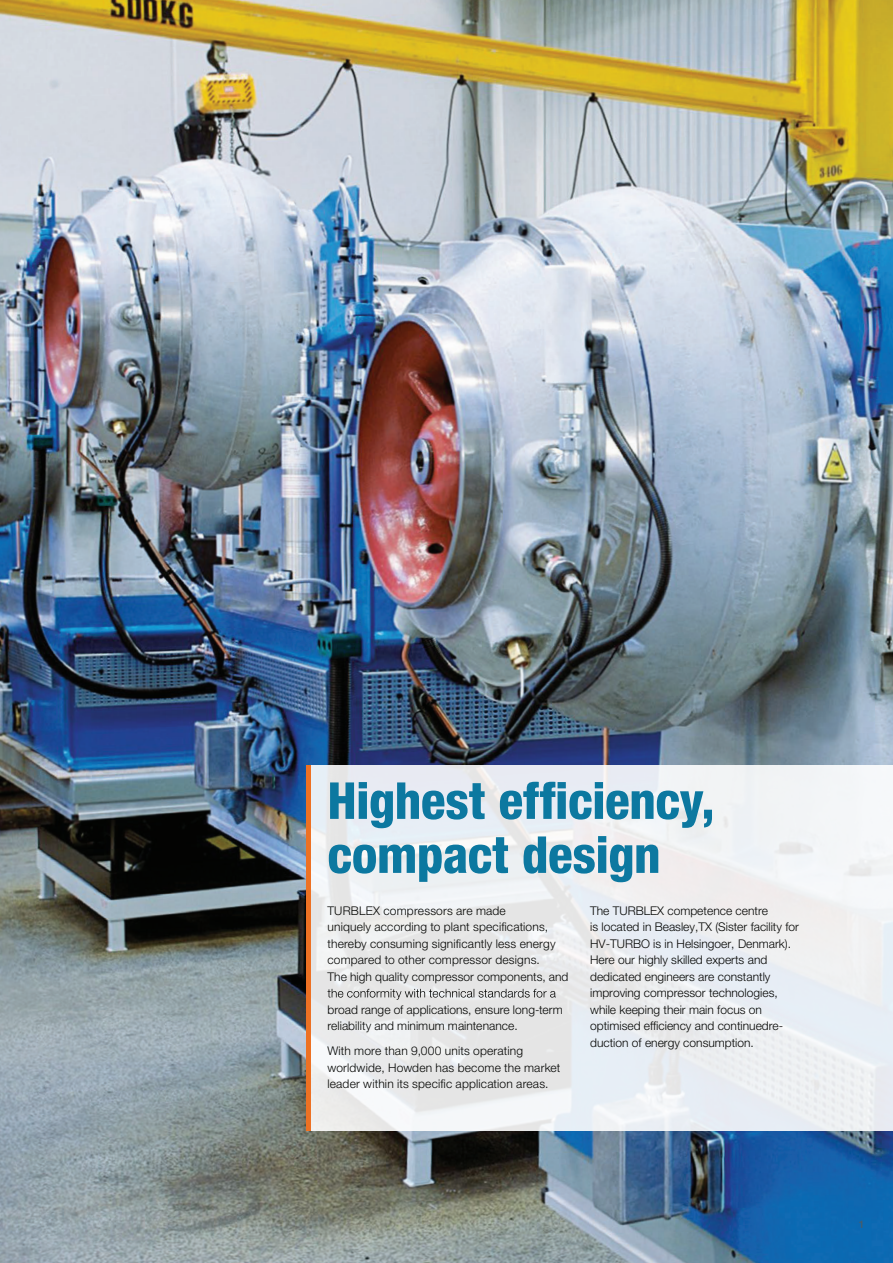
<style>
.page{position:relative;width:893px;height:1263px;background:#fff}
.page>*{position:absolute;margin:0;border:0;box-sizing:border-box;transform-origin:0 0}
.t1{font:800 condensed 51px/54px "Helvetica Neue LT Pro";letter-spacing:-.01em;color:#0c78a0}
.t2{font:300 12px/16.5px "Helvetica Neue LT Pro";color:#040503}
.t3{font:500 10.5px "Helvetica Neue LT Pro";color:#465c6d}
</style>
<div class="page">
<img style="left:0;top:0;width:893px;height:1263px">
<div style="left:306px;top:765px;width:587px;height:366px;background:linear-gradient(to bottom,#eeeff2,#eaecee)"></div>
<hr style="left:306px;top:765px;width:4px;height:366px;background:#ed7123">
<svg style="left:327px;top:989px;width:229px;height:11px;background:#bfc0c0"></svg>
<h1 class="t1" style="left:327px;top:773px;width:389px">Highest efficiency, compact design</h1>
<p class="t2" style="left:327px;top:902px;width:243px">TURBLEX compressors are made<br>uniquely according to plant specifications, thereby consuming significantly less energy compared to other compressor designs.<br>The high quality compressor components, and</p>
<p class="t2" style="left:327px;top:1001px;width:237px">broad range of applications, ensure long-term reliability and minimum maintenance.</p>
<p class="t2" style="left:327px;top:1043px;width:235px">With more than 9,000 units operating worldwide, Howden has become the market leader within its specific application areas.</p>
<p class="t2" style="left:590px;top:902px;width:210px">The TURBLEX competence centre<br>is located in Beasley,TX (Sister facility for HV-TURBO is in Helsingoer, Denmark).<br>Here our highly skilled experts and dedicated engineers are constantly improving compressor technologies, while keeping their main focus on optimised efficiency and continuedre&shy;duction of energy consumption.</p>
<p class="t3" style="left:859px;top:1218px;width:7px">1</p>
</div>
